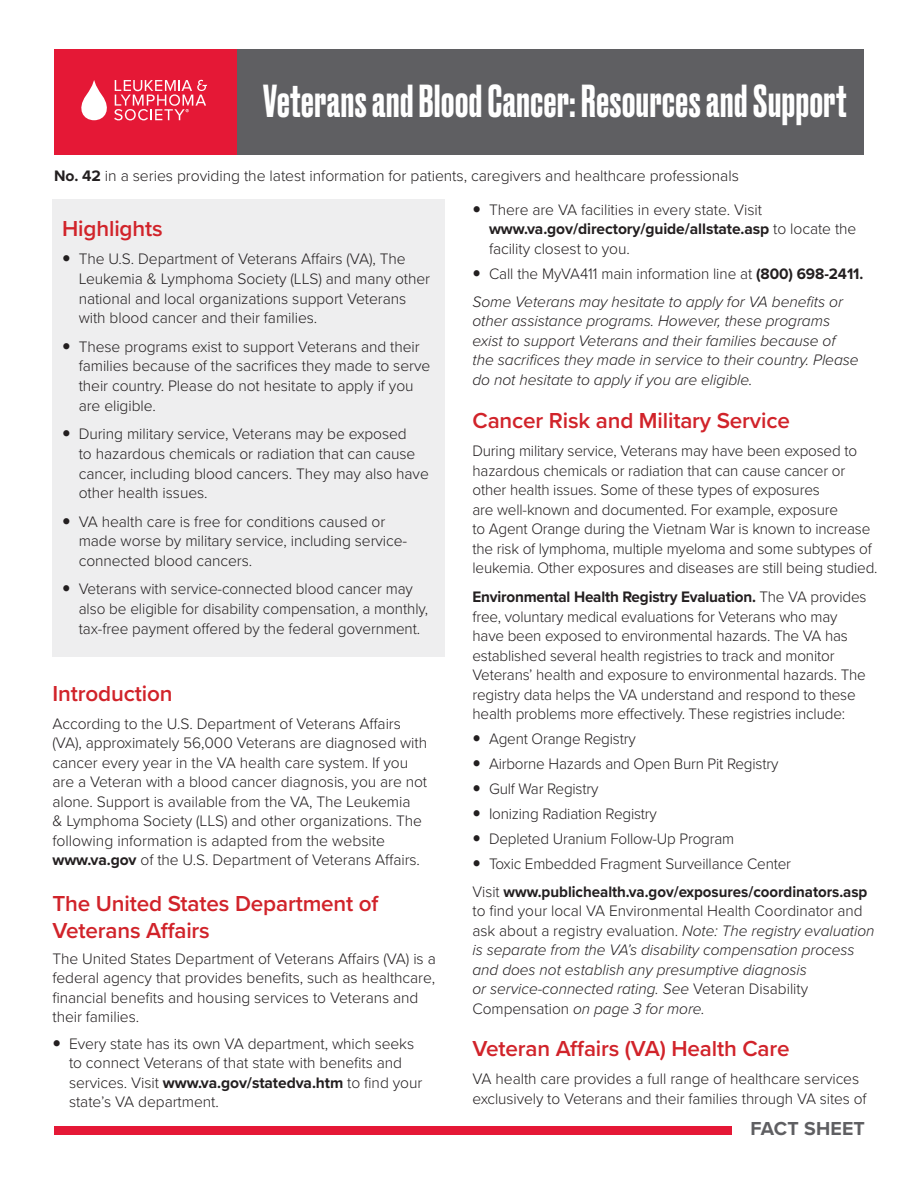
<style>
.page{position:relative;width:918px;height:1188px;background:#fff}
.page>*{position:absolute;margin:0;border:0;box-sizing:border-box;transform-origin:0 0}
.t1{font:500 43.5px "Druk";letter-spacing:.015em;color:#fff}
._1_Para_Head_Semibol{font:600 22.5px/27px "Proxima Nova";letter-spacing:-.005em;color:#d1232a}
._1_Para_Head_Semibol-2{font:700 19.5px "Proxima Nova";letter-spacing:.01em;color:#5f5f62}
._2_Body_Copy{font:300 15.75px/19.5px "Proxima Nova";letter-spacing:-.005em;color:#231f20}
._2_Body_Copy-2{font:italic 300 15.75px/19.5px "Proxima Nova";letter-spacing:-.005em;color:#231f20}
.Body_text{font:300 15.75px "Proxima Nova";letter-spacing:-.005em;color:#231f20}
.s1{font-weight:700}
.s2{font-style:normal}
.s3{font-weight:700;font-style:normal}
</style>
<div class="page">
<div style="left:230px;top:49px;width:634px;height:105px;background:#5f5f62"></div>
<div style="left:54px;top:49px;width:183px;height:105px;background:#e51836"></div>
<svg style="left:81px;top:79px;width:126px;height:41px"></svg>
<div style="left:54px;top:1126px;width:677px;height:9px;background:#e51836"></div>
<div style="left:52px;top:200px;width:394px;height:457px;background:#eeeeef"></div>
<p class="t1" style="left:263px;top:71px;width:585px">Veterans and Blood Cancer: Resources and Support</p>
<p class="Body_text" style="left:54px;top:164px;width:686px"><span class="s1">No. 42</span> in a series providing the latest information for patients, caregivers and healthcare professionals</p>
<p class="_1_Para_Head_Semibol" style="left:62px;top:214px;width:102px">Highlights</p>
<p class="_2_Body_Copy" style="left:79px;top:248px;width:353px">The U.S. Department of Veterans Affairs (VA), The Leukemia &amp; Lymphoma Society (LLS) and many other national and local organizations support Veterans with blood cancer and their families.</p>
<p class="_2_Body_Copy" style="left:79px;top:336px;width:353px">These programs exist to support Veterans and their families because of the sacrifices they made to serve their country. Please do not hesitate to apply if you are eligible.</p>
<p class="_2_Body_Copy" style="left:79px;top:423px;width:352px">During military service, Veterans may be exposed<br>to hazardous chemicals or radiation that can cause cancer, including blood cancers. They may also have other health issues.</p>
<p class="_2_Body_Copy" style="left:79px;top:511px;width:330px">VA health care is free for conditions caused or made worse by military service, including service&shy;connected blood cancers.</p>
<p class="_2_Body_Copy" style="left:79px;top:578px;width:351px">Veterans with service-connected blood cancer may also be eligible for disability compensation, a monthly, tax-free payment offered by the federal government.</p>
<p class="_1_Para_Head_Semibol" style="left:52px;top:679px;width:121px">Introduction</p>
<p class="_2_Body_Copy" style="left:52px;top:713px;width:376px">According to the U.S. Department of Veterans Affairs (VA), approximately 56,000 Veterans are diagnosed with cancer every year in the VA health care system. If you are a Veteran with a blood cancer diagnosis, you are not alone. Support is available from the VA, The Leukemia<br>&amp; Lymphoma Society (LLS) and other organizations. The following information is adapted from the website <span class="s1">www.va.gov</span> of the U.S. Department of Veterans Affairs.</p>
<p class="_1_Para_Head_Semibol" style="left:52px;top:889px;width:328px">The United States Department of<br>Veterans Affairs</p>
<p class="_2_Body_Copy" style="left:52px;top:948px;width:385px">The United States Department of Veterans Affairs (VA) is a federal agency that provides benefits, such as healthcare, financial benefits and housing services to Veterans and their families.</p>
<p class="_2_Body_Copy" style="left:69px;top:1033px;width:355px">Every state has its own VA department, which seeks to connect Veterans of that state with benefits and services. Visit <span class="s1">www.va.gov/statedva.htm</span> to find your state’s VA department.</p>
<p class="_2_Body_Copy" style="left:489px;top:199px;width:369px">There are VA facilities in every state. Visit <span class="s1">www.va.gov/directory/guide/allstate.asp</span> to locate the facility closest to you.</p>
<p class="_2_Body_Copy" style="left:489px;top:263px;width:376px">Call the MyVA411 main information line at <span class="s1">(800) 698-2411.</span></p>
<p class="_2_Body_Copy-2" style="left:472px;top:291px;width:388px">Some Veterans may hesitate to apply for VA benefits or other assistance programs. However, these programs exist to support Veterans and their families because of the sacrifices they made in service to their country. Please do not hesitate to apply if you are eligible.</p>
<p class="_1_Para_Head_Semibol" style="left:472px;top:406px;width:319px">Cancer Risk and Military Service</p>
<p class="_2_Body_Copy" style="left:472px;top:440px;width:407px">During military service, Veterans may have been exposed to hazardous chemicals or radiation that can cause cancer or other health issues. Some of these types of exposures<br>are well-known and documented. For example, exposure<br>to Agent Orange during the Vietnam War is known to increase the risk of lymphoma, multiple myeloma and some subtypes of leukemia. Other exposures and diseases are still being studied.</p>
<p class="_2_Body_Copy" style="left:472px;top:586px;width:396px"><span class="s1">Environmental Health Registry Evaluation.</span> The VA provides free, voluntary medical evaluations for Veterans who may have been exposed to environmental hazards. The VA has established several health registries to track and monitor Veterans’ health and exposure to environmental hazards. The registry data helps the VA understand and respond to these health problems more effectively. These registries include:</p>
<p class="_2_Body_Copy" style="left:489px;top:728px;width:148px">Agent Orange Registry</p>
<p class="_2_Body_Copy" style="left:489px;top:753px;width:291px">Airborne Hazards and Open Burn Pit Registry</p>
<p class="_2_Body_Copy" style="left:489px;top:778px;width:111px">Gulf War Registry</p>
<p class="_2_Body_Copy" style="left:489px;top:803px;width:169px">Ionizing Radiation Registry</p>
<p class="_2_Body_Copy" style="left:489px;top:828px;width:247px">Depleted Uranium Follow-Up Program</p>
<p class="_2_Body_Copy" style="left:489px;top:853px;width:304px">Toxic Embedded Fragment Surveillance Center</p>
<p class="_2_Body_Copy-2" style="left:472px;top:881px;width:403px"><span class="s2">Visit</span> <span class="s3">www.publichealth.va.gov/exposures/coordinators.asp </span><span class="s2">to find your local VA Environmental Health Coordinator and ask about a registry evaluation.</span> Note: The registry evaluation is separate from the VA’s disability compensation process and does not establish any presumptive diagnosis<br>or service-connected rating. See <span class="s2">Veteran Disability Compensation</span> on page 3 for more.</p>
<p class="_1_Para_Head_Semibol" style="left:472px;top:1034px;width:319px">Veteran Affairs (VA) Health Care</p>
<p class="_2_Body_Copy" style="left:472px;top:1068px;width:396px">VA health care provides a full range of healthcare services exclusively to Veterans and their families through VA sites of</p>
<p class="_1_Para_Head_Semibol-2" style="left:750px;top:1114px;width:116px">FACT SHEET</p>
</div>
